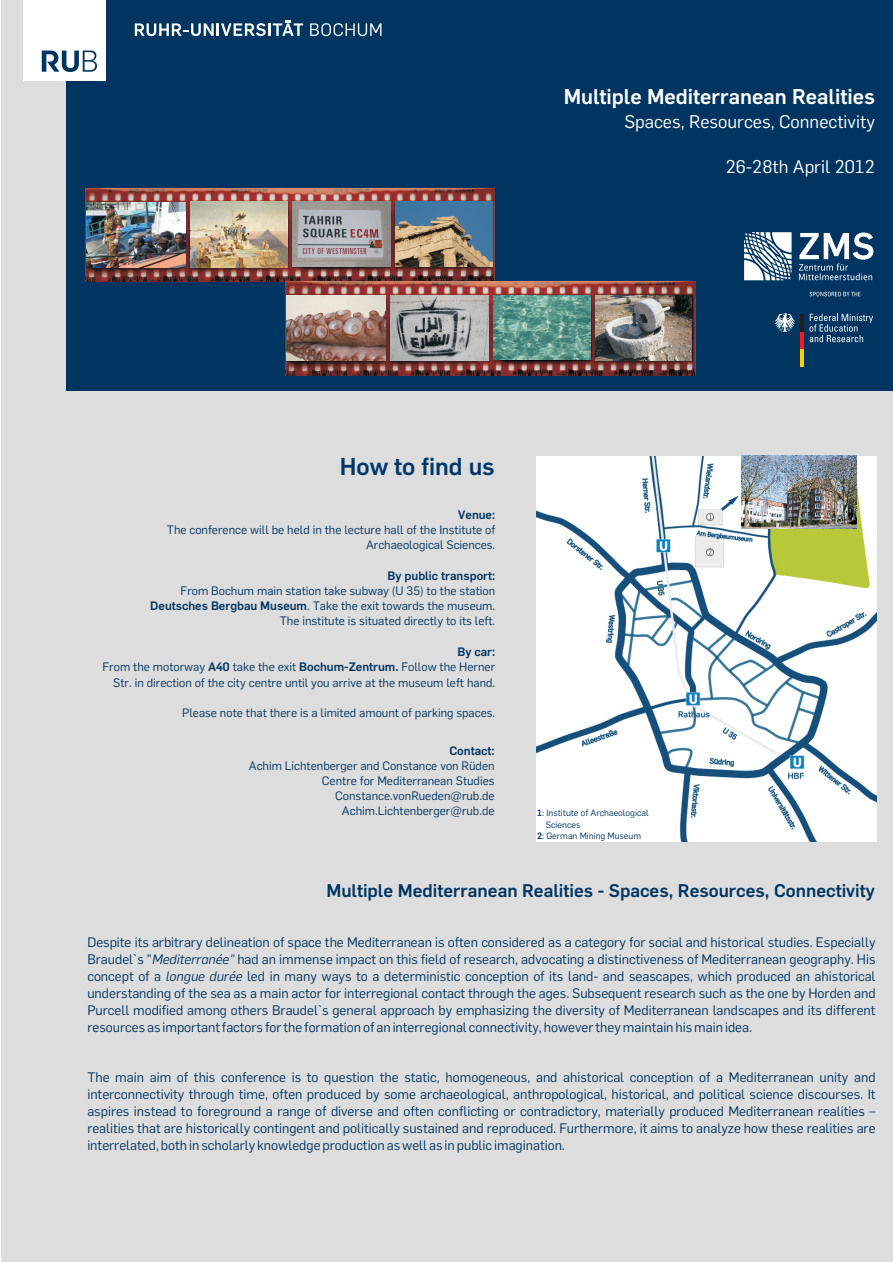
<style>
.page{position:relative;width:893px;height:1262px;background:#fff}
.page>*{position:absolute;margin:0;border:0;box-sizing:border-box;transform-origin:0 0}
.t1{font:700 24px "Rub Flama";color:#00376b}
.t2{font:700 21px "Rub Flama";color:#fff}
.t3{font:700 18px "Rub Flama";color:#003562}
.t4{font:18px "Rub Flama";color:#fff}
.t5{font:13.5px/17px "Rub Flama";color:#003562;text-align:justify}
.t6{font:12px/15px "Rub Flama";color:#003562;text-align:right}
.t7{font:700 12px "Rub Flama";color:#003562}
.t8{font:9px "Rub Flama";color:#003562}
.s1{font-weight:700}
.s2{font-style:italic}
</style>
<div class="page">
<div style="left:1px;top:0;width:891px;height:1262px;background:#dedddd"></div>
<div style="left:66px;top:0;width:826px;height:391px;background:#003562"></div>
<svg style="left:310px;top:23px;width:71px;height:13px"></svg>
<svg style="left:135px;top:20px;width:168px;height:16px"></svg>
<svg style="left:744px;top:232px;width:47px;height:48px"></svg>
<svg style="left:798px;top:232px;width:75px;height:48px"></svg>
<img style="left:537px;top:456px;width:339px;height:386px">
<div style="left:23px;top:0;width:83px;height:81px;background:#fff"></div>
<svg style="left:42px;top:51px;width:55px;height:21px"></svg>
<img style="left:85px;top:188px;width:410px;height:94px">
<img style="left:87px;top:202px;width:98px;height:65px">
<img style="left:190px;top:202px;width:98px;height:66px">
<img style="left:395px;top:202px;width:97px;height:65px">
<img style="left:292px;top:202px;width:99px;height:65px">
<img style="left:285px;top:282px;width:410px;height:93px">
<img style="left:287px;top:295px;width:98px;height:66px">
<img style="left:390px;top:296px;width:98px;height:64px">
<img style="left:493px;top:295px;width:97px;height:65px">
<img style="left:595px;top:295px;width:97px;height:65px">
<hr style="left:800px;top:331px;width:3px;height:18px;background:#ee1d23">
<hr style="left:800px;top:349px;width:3px;height:18px;background:#f4cf02">
<hr style="left:800px;top:314px;width:3px;height:17px;background:#231f20">
<svg style="left:774px;top:313px;width:21px;height:19px"></svg>
<svg style="left:809px;top:314px;width:64px;height:28px"></svg>
<svg style="left:809px;top:292px;width:51px;height:4px"></svg>
<img style="left:741px;top:455px;width:115px;height:73px">
<svg style="left:721px;top:495px;width:18px;height:16px"></svg>
<h2 class="t2" style="left:563px;top:84px;width:313px">Multiple Mediterranean Realities</h2>
<h3 class="t4" style="left:624px;top:111px;width:252px">Spaces, Resources, Connectivity</h3>
<h3 class="t4" style="left:725px;top:156px;width:151px">26-28th April 2012</h3>
<h1 class="t1" style="left:340px;top:452px;width:156px">How to find us</h1>
<p class="t7" style="left:458px;top:508px;width:38px">Venue:</p>
<p class="t6" style="left:167px;top:522px;width:330px">The conference will be held in the lecture hall of the Institute of<br>Archaeological Sciences.</p>
<p class="t7" style="left:387px;top:568px;width:109px">By public transport:</p>
<p class="t6" style="left:150px;top:583px;width:346px">From Bochum main station take subway (U 35) to the station<br><span class="s1">Deutsches Bergbau Museum</span>. Take the exit towards the museum.<br>The institute is situated directly to its left.</p>
<p class="t6" style="left:103px;top:644px;width:394px"><span class="s1">By car:<br></span>From the motorway <span class="s1">A40</span> take the exit <span class="s1">Bochum-Zentrum.</span> Follow the Herner<br>Str. in direction of the city centre until you arrive at the museum left hand.</p>
<p class="t6" style="left:182px;top:705px;width:314px">Please note that there is a limited amount of parking spaces.</p>
<p class="t7" style="left:449px;top:743px;width:47px">Contact:</p>
<p class="t6" style="left:249px;top:758px;width:247px">Achim Lichtenberger and Constance von Rüden Centre for Mediterranean Studies Constance.vonRueden@rub.de Achim.Lichtenberger@rub.de</p>
<p class="t8" style="left:537px;top:807px;width:113px"><span class="s1">1</span>: Institute of Archaeological</p>
<p class="t8" style="left:546px;top:819px;width:36px">Sciences</p>
<p class="t8" style="left:537px;top:830px;width:105px"><span class="s1">2</span>: German Mining Museum</p>
<h3 class="t3" style="left:326px;top:880px;width:550px">Multiple Mediterranean Realities - Spaces, Resources, Connectivity</h3>
<p class="t5" style="left:87px;top:933px;width:789px">Despite its arbitrary delineation of space the Mediterranean is often considered as a category for social and historical studies. Especially Braudel`s "<span class="s2">Mediterranée"</span> had an immense impact on this field of research, advocating a distinctiveness of Mediterranean geography. His concept of a <span class="s2">longue durée</span> led in many ways to a deterministic conception of its land- and seascapes, which produced an ahistorical understanding of the sea as a main actor for interregional contact through the ages. Subsequent research such as the one by Horden and Purcell modified among others Braudel`s general approach by emphasizing the diversity of Mediterranean landscapes and its different resources as important factors for the formation of an interregional connectivity, however they maintain his main idea.</p>
<p class="t5" style="left:87px;top:1069px;width:789px">The main aim of this conference is to question the static, homogeneous, and ahistorical conception of a Mediterranean unity and interconnectivity through time, often produced by some archaeological, anthropological, historical, and political science discourses. It aspires instead to foreground a range of diverse and often conflicting or contradictory, materially produced Mediterranean realities – realities that are historically contingent and politically sustained and reproduced. Furthermore, it aims to analyze how these realities are interrelated, both in scholarly knowledge production as well as in public imagination.</p>
</div>
